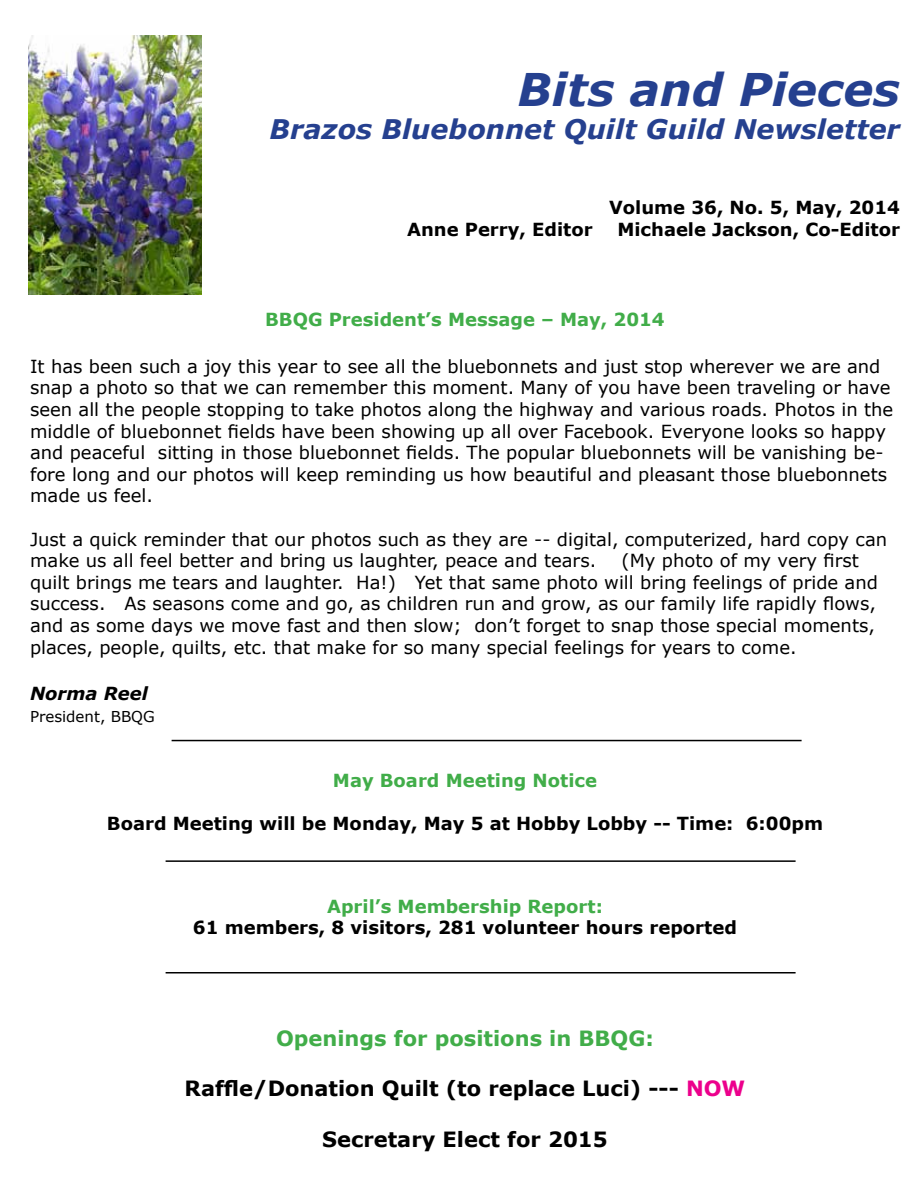
<style>
.page{position:relative;width:918px;height:1188px;background:#fff}
.page>*{position:absolute;margin:0;border:0;box-sizing:border-box;transform-origin:0 0}
.t1{font:italic 700 45px "Verdana";color:#25408f}
.t2{font:italic 700 27px "Verdana";color:#25408f}
.t3{font:700 21px "Verdana";color:#000}
.t4{font:700 21px "Verdana";color:#41ad49}
.t5{font:18px/21.6px "Verdana";color:#000}
.t6{font:700 18px "Verdana";color:#000}
.t7{font:700 18px "Verdana";color:#41ad49}
.t8{font:italic 700 18px "Verdana";color:#000}
.t9{font:15px "Verdana";color:#000}
.s1{color:#ec008c}
</style>
<div class="page">
<img style="left:28px;top:35px;width:173px;height:260px">
<hr style="left:172px;top:740px;width:630px;height:1px;background:#000">
<hr style="left:166px;top:860px;width:630px;height:2px;background:#000">
<hr style="left:166px;top:972px;width:630px;height:2px;background:#000">
<h1 class="t1" style="left:518px;top:58px;width:384px">Bits and Pieces</h1>
<h2 class="t2" style="left:270px;top:110px;width:632px">Brazos Bluebonnet Quilt Guild Newsletter</h2>
<p class="t6" style="left:609px;top:195px;width:292px">Volume 36, No. 5, May, 2014</p>
<p class="t6" style="left:407px;top:217px;width:187px">Anne Perry, Editor</p>
<p class="t6" style="left:617px;top:217px;width:284px">Michaele Jackson, Co-Editor</p>
<p class="t7" style="left:265px;top:307px;width:401px">BBQG President’s Message – May, 2014</p>
<p class="t5" style="left:30px;top:355px;width:865px">It has been such a joy this year to see all the bluebonnets and just stop wherever we are and snap a photo so that we can remember this moment. Many of you have been traveling or have seen all the people stopping to take photos along the highway and various roads. Photos in the middle of bluebonnet fields have been showing up all over Facebook. Everyone looks so happy and peaceful sitting in those bluebonnet fields. The popular bluebonnets will be vanishing be&shy;fore long and our photos will keep reminding us how beautiful and pleasant those bluebonnets made us feel.</p>
<p class="t5" style="left:30px;top:528px;width:859px">Just a quick reminder that our photos such as they are -- digital, computerized, hard copy can make us all feel better and bring us laughter, peace and tears.</p>
<p class="t5" style="left:30px;top:550px;width:850px;text-indent:592px">(My photo of my very first quilt brings me tears and laughter. Ha!) Yet that same photo will bring feelings of pride and success. As seasons come and go, as children run and grow, as our family life rapidly flows, and as some days we move fast and then slow; don’t forget to snap those special moments, places, people, quilts, etc. that make for so many special feelings for years to come.</p>
<p class="t8" style="left:30px;top:681px;width:119px">Norma Reel</p>
<p class="t9" style="left:30px;top:706px;width:126px">President, BBQG</p>
<p class="t7" style="left:333px;top:768px;width:266px">May Board Meeting Notice</p>
<p class="t6" style="left:107px;top:811px;width:718px">Board Meeting will be Monday, May 5 at Hobby Lobby -- Time: 6:00pm</p>
<p class="t7" style="left:327px;top:894px;width:277px">April’s Membership Report:</p>
<p class="t6" style="left:193px;top:915px;width:546px">61 members, 8 visitors, 281 volunteer hours reported</p>
<p class="t4" style="left:276px;top:1023px;width:379px">Openings for positions in BBQG:</p>
<p class="t3" style="left:185px;top:1074px;width:562px">Raffle/Donation Quilt (to replace Luci) --- <span class="s1">NOW</span></p>
<p class="t3" style="left:322px;top:1124px;width:287px">Secretary Elect for 2015</p>
</div>
